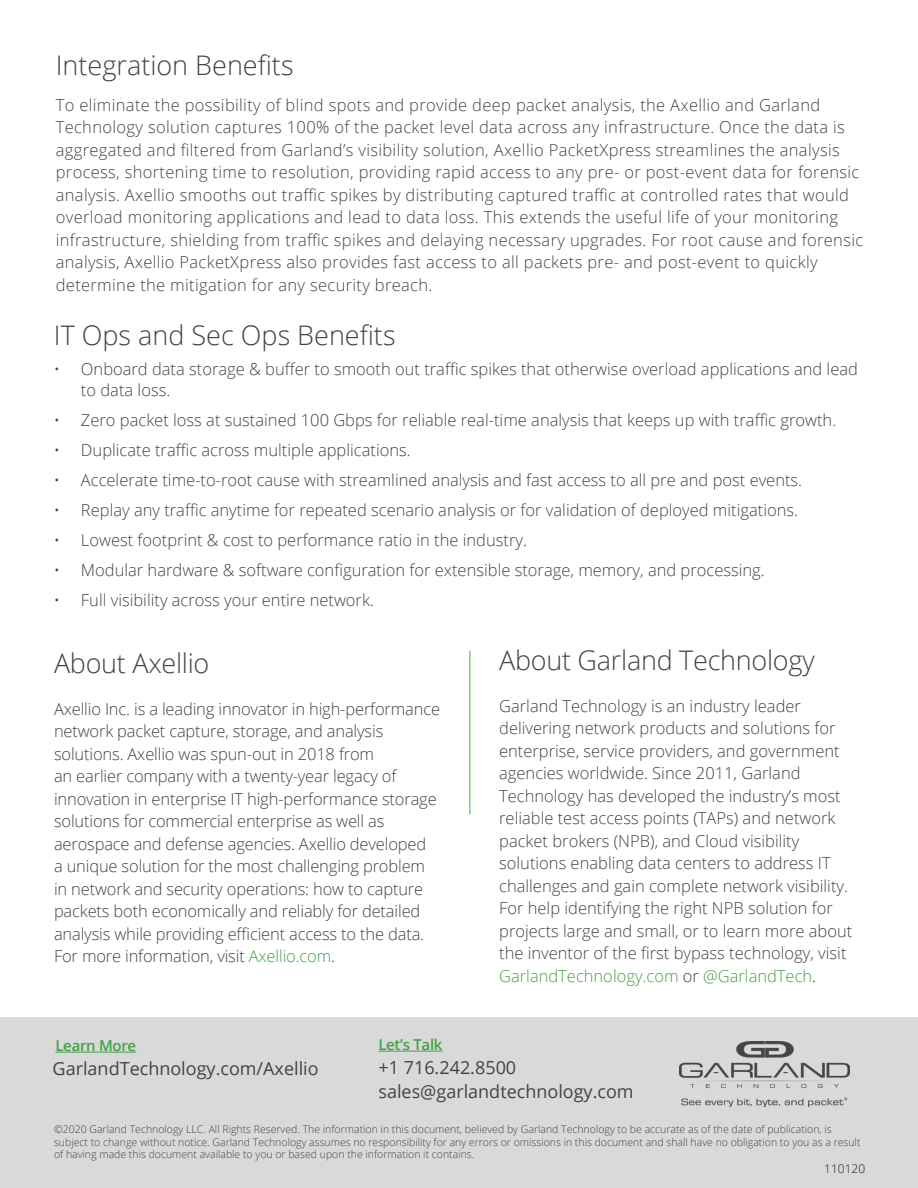
<style>
.page{position:relative;width:918px;height:1188px;background:#fff}
.page>*{position:absolute;margin:0;border:0;box-sizing:border-box;transform-origin:0 0}
.t1{font:300 27px "Open Sans";letter-spacing:-.005em;color:#434343}
.t2{font:18px "Open Sans";color:#434343}
.t3{font:300 16.5px/22.5px "Open Sans";color:#434343}
.t4{font:300 16.5px/22.5px "Open Sans";letter-spacing:.02em;color:#434343}
.t5{font:600 15px "Open Sans";letter-spacing:-.02em;color:#41a247}
.t6{font:300 12px "Open Sans";color:#231f20}
.t7{font:300 10.5px/12.6px "Open Sans";color:#434343}
.s1{color:#41a247}
.s2{color:#489f45}
.s3{color:#231f20}
</style>
<div class="page">
<div style="left:0;top:1018px;width:918px;height:170px;background:#d8d9d8"></div>
<hr style="left:56px;top:1052px;width:80px;height:1px;background:#41a247">
<hr style="left:470px;top:651px;width:1px;height:163px;background:#40ae49">
<hr style="left:378px;top:1051px;width:64px;height:1px;background:#41a247">
<img style="left:680px;top:1041px;width:170px;height:65px">
<p class="t1" style="left:56px;top:46px;width:239px">Integration Benefits</p>
<p class="t4" style="left:56px;top:93px;width:809px">To eliminate the possibility of blind spots and provide deep packet analysis, the Axellio and Garland Technology solution captures 100% of the packet level data across any infrastructure. Once the data is aggregated and filtered from Garland’s visibility solution, Axellio PacketXpress streamlines the analysis process, shortening time to resolution, providing rapid access to any pre- or post-event data for forensic analysis. Axellio smooths out traffic spikes by distributing captured traffic at controlled rates that would overload monitoring applications and lead to data loss. This extends the useful life of your monitoring infrastructure, shielding from traffic spikes and delaying necessary upgrades. For root cause and forensic analysis, Axellio PacketXpress also provides fast access to all packets pre- and post-event to quickly determine the mitigation for any security breach.</p>
<p class="t1" style="left:54px;top:317px;width:343px">IT Ops and Sec Ops Benefits</p>
<p class="t3" style="left:81px;top:358px;width:778px;line-height:21px;text-indent:-27px">• Onboard data storage &amp; buffer to smooth out traffic spikes that otherwise overload applications and lead to data loss.</p>
<p class="t3" style="left:54px;top:408px;width:784px">• Zero packet loss at sustained 100 Gbps for reliable real-time analysis that keeps up with traffic growth.</p>
<p class="t3" style="left:54px;top:438px;width:358px">• Duplicate traffic across multiple applications.</p>
<p class="t3" style="left:54px;top:468px;width:750px">• Accelerate time-to-root cause with streamlined analysis and fast access to all pre and post events.</p>
<p class="t3" style="left:54px;top:498px;width:746px">• Replay any traffic anytime for repeated scenario analysis or for validation of deployed mitigations.</p>
<p class="t3" style="left:54px;top:528px;width:474px">• Lowest footprint &amp; cost to performance ratio in the industry.</p>
<p class="t3" style="left:54px;top:558px;width:712px">• Modular hardware &amp; software configuration for extensible storage, memory, and processing.</p>
<p class="t3" style="left:54px;top:588px;width:321px">• Full visibility across your entire network.</p>
<p class="t1" style="left:54px;top:645px;width:157px">About Axellio</p>
<p class="t3" style="left:54px;top:697px;width:388px">Axellio Inc. is a leading innovator in high-performance network packet capture, storage, and analysis solutions. Axellio was spun-out in 2018 from<br>an earlier company with a twenty-year legacy of innovation in enterprise IT high-performance storage solutions for commercial enterprise as well as aerospace and defense agencies. Axellio developed<br>a unique solution for the most challenging problem in network and security operations: how to capture packets both economically and reliably for detailed analysis while providing efficient access to the data.<br>For more information, visit <span class="s1">Axellio.com</span>.</p>
<p class="t5" style="left:56px;top:1035px;width:82px">Learn More</p>
<p class="t5" style="left:378px;top:1034px;width:66px">Let’s Talk</p>
<p class="t1" style="left:499px;top:642px;width:317px">About Garland Technology</p>
<p class="t3" style="left:499px;top:694px;width:355px">Garland Technology is an industry leader delivering network products and solutions for enterprise, service providers, and government agencies worldwide. Since 2011, Garland Technology has developed the industry’s most reliable test access points (TAPs) and network packet brokers (NPB), and Cloud visibility solutions enabling data centers to address IT challenges and gain complete network visibility.<br>For help identifying the right NPB solution for projects large and small, or to learn more about the inventor of the first bypass technology, visit <span class="s2">GarlandTechnology.com</span> or <span class="s2">@GarlandTech</span><span class="s3">.</span></p>
<p class="t2" style="left:53px;top:1056px;width:268px">GarlandTechnology.com/Axellio</p>
<p class="t2" style="left:378px;top:1055px;width:139px">+1 716.242.8500</p>
<p class="t2" style="left:378px;top:1079px;width:257px">sales@garlandtechnology.com</p>
<p class="t7" style="left:54px;top:1123px;width:808px">©2020 Garland Technology LLC. All Rights Reserved. The information in this document, believed by Garland Technology to be accurate as of the date of publication, is subject to change without notice. Garland Technology assumes no responsibility for any errors or omissions in this document and shall have no obligation to you as a result of having made this document available to you or based upon the information it contains.</p>
<p class="t6" style="left:824px;top:1161px;width:43px">110120</p>
</div>
